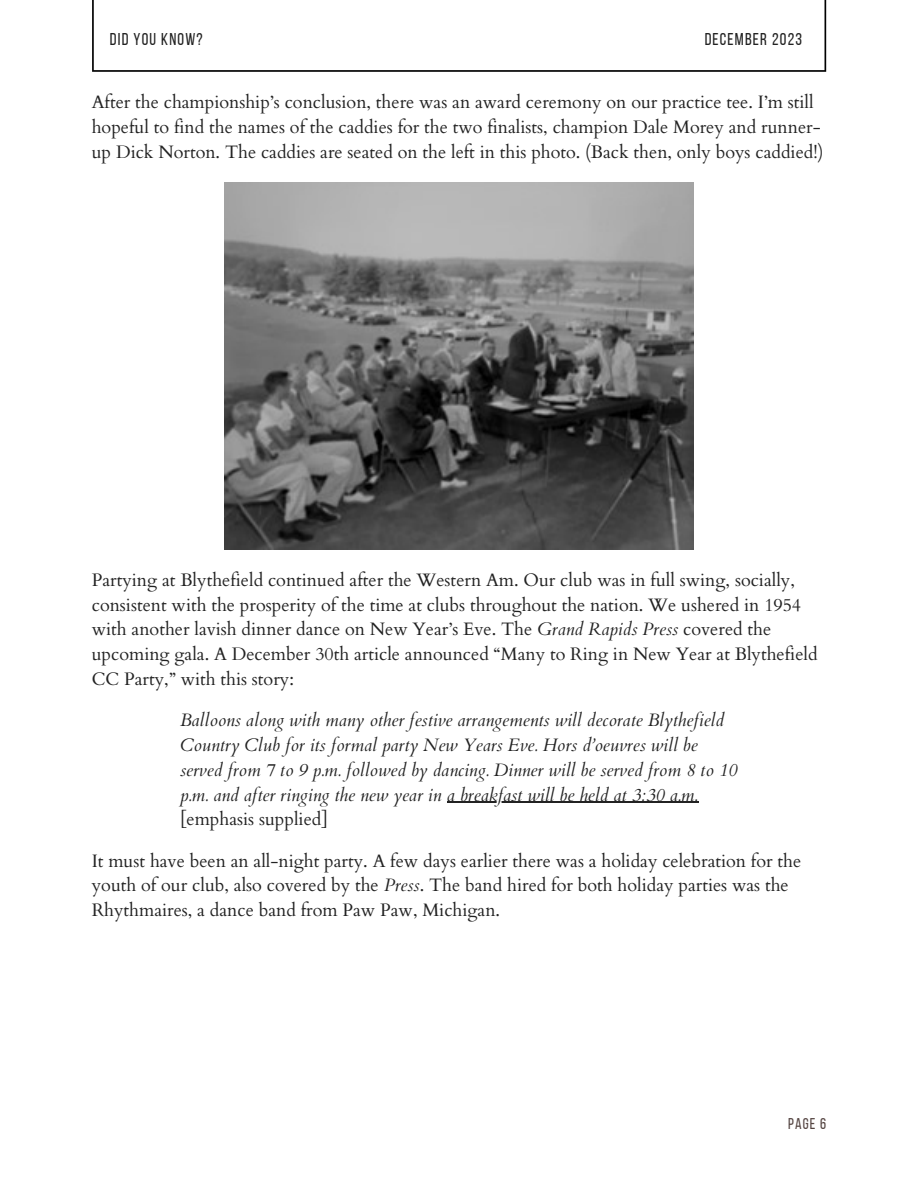
<style>
.page{position:relative;width:918px;height:1188px;background:#fff}
.page>*{position:absolute;margin:0;border:0;box-sizing:border-box;transform-origin:0 0}
.t1{font:18px/24.8px "Cardo";color:#222}
.t2{font:italic 18px/24.8px "Cardo";color:#222}
.t3{font:17.1px "Bebas Neue";letter-spacing:.07em;color:#222}
.t4{font:15.6px "Bebas Neue";color:#544441}
.s1{font-style:italic}
.s2{font-style:normal}
</style>
<div class="page">
<img style="left:225px;top:183px;width:469px;height:366px">
<hr style="left:447px;top:802px;width:251px;height:1px;background:#222">
<p class="t3" style="left:110px;top:32px;width:94px">DID YOU KNOW?</p>
<p class="t3" style="left:705px;top:32px;width:99px">DECEMBER 2023</p>
<p class="t1" style="left:92px;top:90px;width:733px">After the championship’s conclusion, there was an award ceremony on our practice tee. I’m still hopeful to find the names of the caddies for the two finalists, champion Dale Morey and runner&shy;up Dick Norton. The caddies are seated on the left in this photo. (Back then, only boys caddied!)</p>
<p class="t1" style="left:92px;top:568px;width:727px">Partying at Blythefield continued after the Western Am. Our club was in full swing, socially, consistent with the prosperity of the time at clubs throughout the nation. We ushered in 1954 with another lavish dinner dance on New Year’s Eve. The <span class="s1">Grand Rapids Press</span> covered the upcoming gala. A December 30th article announced “Many to Ring in New Year at Blythefield CC Party,” with this story:</p>
<p class="t2" style="left:180px;top:708px;width:559px">Balloons along with many other festive arrangements will decorate Blythefield Country Club for its formal party New Years Eve. Hors d’oeuvres will be served from 7 to 9 p.m. followed by dancing. Dinner will be served from 8 to 10 p.m. and after ringing the new year in a breakfast will be held at 3:30 a.m. <span class="s2">[emphasis supplied]</span></p>
<p class="t1" style="left:92px;top:849px;width:711px">It must have been an all-night party. A few days earlier there was a holiday celebration for the youth of our club, also covered by the <span class="s1">Press</span>. The band hired for both holiday parties was the<br>Rhythmaires, a dance band from Paw Paw, Michigan.</p>
<p class="t4" style="left:788px;top:1117px;width:39px">PAGE 6</p>
</div>
